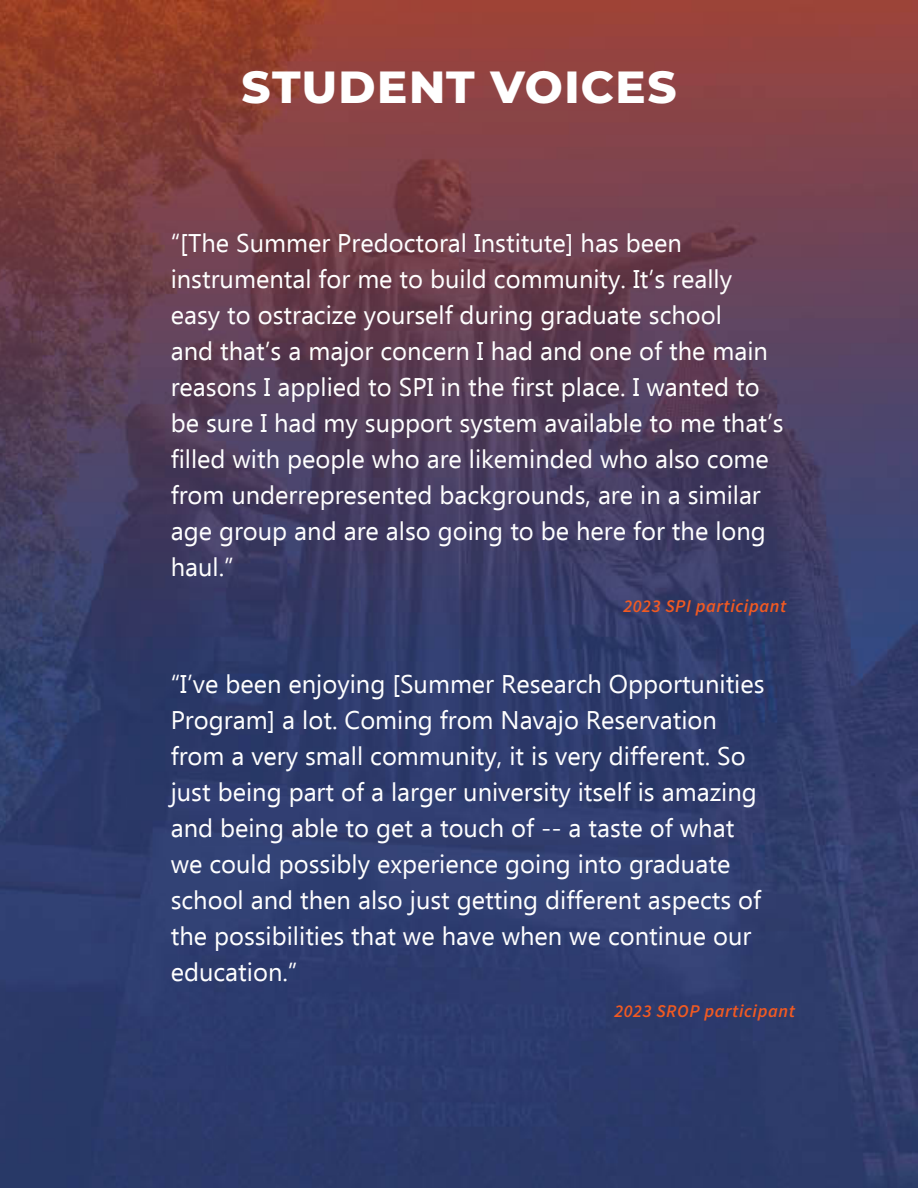
<style>
.page{position:relative;width:918px;height:1188px;background:#fff}
.page>*{position:absolute;margin:0;border:0;box-sizing:border-box;transform-origin:0 0}
.t1{font:800 45px "Montserrat";letter-spacing:.03em;color:#fff}
.t2{font:25.5px/36px "Ebrima";color:#fff}
.t3{font:italic 18px "Source Sans Variable";letter-spacing:.03em;color:#f15a22}
</style>
<div class="page">
<img style="left:0;top:0;width:918px;height:1188px">
<h1 class="t1" style="left:241px;top:54px;width:437px">STUDENT VOICES</h1>
<p class="t2" style="left:171px;top:224px;width:614px">“[The Summer Predoctoral Institute] has been instrumental for me to build community. It’s really easy to ostracize yourself during graduate school<br>and that’s a major concern I had and one of the main reasons I applied to SPI in the first place. I wanted to be sure I had my support system available to me that’s filled with people who are likeminded who also come from underrepresented backgrounds, are in a similar age group and are also going to be here for the long haul.”</p>
<p class="t3" style="left:623px;top:595px;width:164px">2023 SPI participant</p>
<p class="t2" style="left:171px;top:665px;width:595px">“I’ve been enjoying [Summer Research Opportunities Program] a lot. Coming from Navajo Reservation from a very small community, it is very different. So just being part of a larger university itself is amazing and being able to get a touch of -- a taste of what we could possibly experience going into graduate school and then also just getting different aspects of the possibilities that we have when we continue our education.”</p>
<p class="t3" style="left:614px;top:1000px;width:182px">2023 SROP participant</p>
</div>
